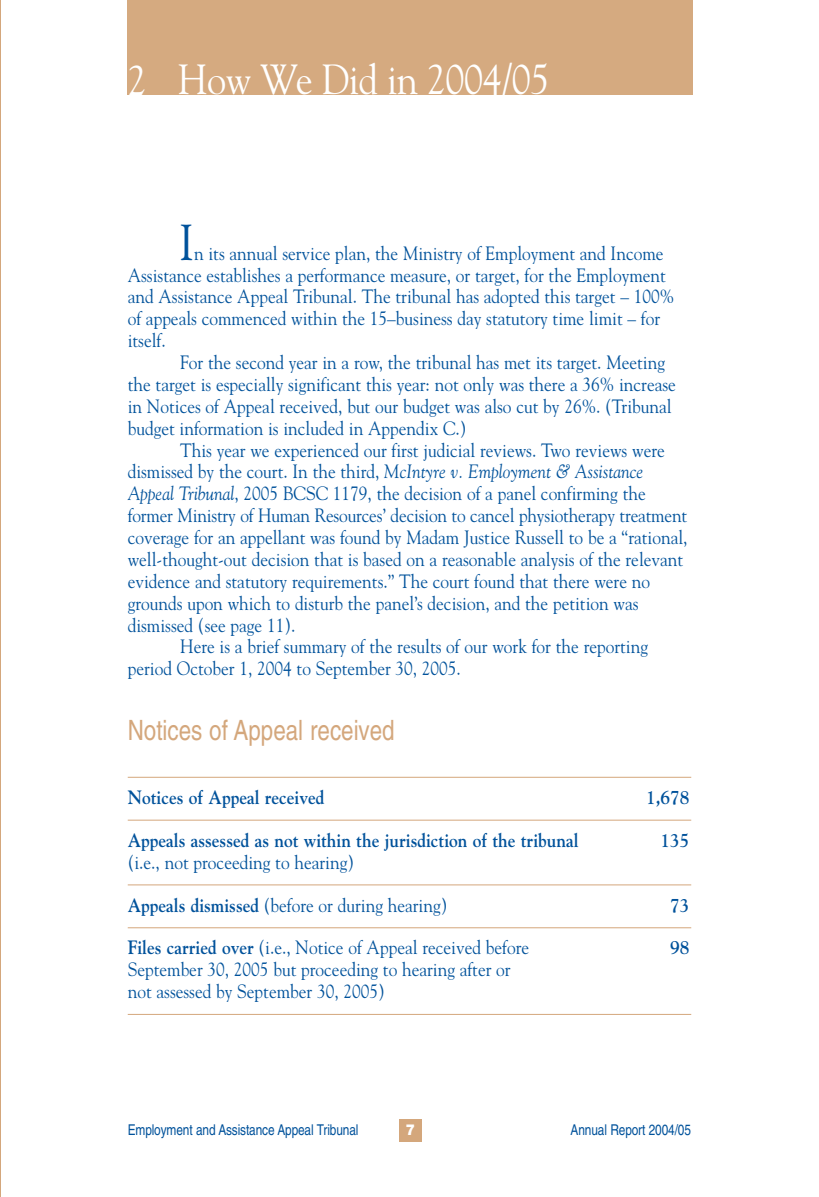
<style>
.page{position:relative;width:819px;height:1197px;background:#fff}
.page>*{position:absolute;margin:0;border:0;box-sizing:border-box;transform-origin:0 0}
.t1{font:50.23px "Goudy";color:#00529b;scale:.9 1}
.t2{font:42px "Goudy";letter-spacing:-.01em;color:#fff;scale:.91 1}
.t3{font:28px "Helvetica";color:#d4a77c;scale:.8 1}
.t4{font:19.25px/21.9px "Goudy";color:#00529b;scale:.9 1}
.t5{font:700 19.25px "Goudy";color:#00529b;scale:.9 1}
.t6{font:14.88px "Helvetica";letter-spacing:-.01em;color:#00529b;scale:.8 1}
.t7{font:900 14.88px "Helvetica";color:#fff;scale:.9 1}
.s1{font-style:italic}
.s2{font-weight:700}
</style>
<div class="page">
<hr style="left:128px;top:777px;width:563px;height:1px;background:#d4a77c">
<hr style="left:128px;top:820px;width:563px;height:1px;background:#d4a77c">
<hr style="left:128px;top:884px;width:563px;height:1px;background:#d4a77c">
<hr style="left:128px;top:927px;width:563px;height:1px;background:#d4a77c">
<hr style="left:128px;top:1014px;width:563px;height:1px;background:#d4a77c">
<div style="left:127px;top:0;width:566px;height:94px;background:#d5aa80"></div>
<div style="left:399px;top:1119px;width:23px;height:23px;background:#d4a77c"></div>
<h2 class="t2" style="left:128px;top:63px;width:465px">2 How We Did in 2004/05</h2>
<h1 class="t1" style="left:179px;top:222px;width:18px">I</h1>
<p class="t4" style="left:128px;top:244px;width:609px;text-indent:66px">n its annual service plan, the Ministry of Employment and Income Assistance establishes a performance measure, or target, for the Employment and Assistance Appeal Tribunal. The tribunal has adopted this target – 100% of appeals commenced within the 15–business day statutory time limit – for itself.</p>
<p class="t4" style="left:128px;top:353px;width:611px;text-indent:52px">For the second year in a row, the tribunal has met its target. Meeting the target is especially significant this year: not only was there a 36% increase in Notices of Appeal received, but our budget was also cut by 26%. (Tribunal budget information is included in Appendix C.)</p>
<p class="t4" style="left:180px;top:440px;width:540px">This year we experienced our first judicial reviews. Two reviews were</p>
<p class="t4" style="left:128px;top:462px;width:574px">dismissed by the court. In the third, <span class="s1">McIntyre v. Employment &amp; Assistance</span></p>
<p class="t4" style="left:128px;top:484px;width:577px"><span class="s1">Appeal Tribunal</span>, 2005 BCSC 1179, the decision of a panel confirming the</p>
<p class="t4" style="left:128px;top:506px;width:623px">former Ministry of Human Resources’ decision to cancel physiotherapy treatment</p>
<p class="t4" style="left:128px;top:528px;width:623px">coverage for an appellant was found by Madam Justice Russell to be a “rational,</p>
<p class="t4" style="left:128px;top:550px;width:619px">well-thought-out decision that is based on a reasonable analysis of the relevant</p>
<p class="t4" style="left:128px;top:572px;width:582px">evidence and statutory requirements.” The court found that there were no</p>
<p class="t4" style="left:128px;top:594px;width:569px">grounds upon which to disturb the panel’s decision, and the petition was</p>
<p class="t4" style="left:128px;top:615px;width:188px">dismissed (see page 11).</p>
<p class="t4" style="left:180px;top:637px;width:521px">Here is a brief summary of the results of our work for the reporting</p>
<p class="t4" style="left:128px;top:659px;width:372px">period October 1, 2004 to September 30, 2005.</p>
<h3 class="t3" style="left:128px;top:720px;width:335px">Notices of Appeal received</h3>
<p class="t5" style="left:128px;top:790px;width:220px">Notices of Appeal received</p>
<p class="t5" style="left:646px;top:790px;width:50px">1,678</p>
<p class="t5" style="left:128px;top:833px;width:502px">Appeals assessed as not within the jurisdiction of the tribunal</p>
<p class="t5" style="left:661px;top:833px;width:34px">135</p>
<p class="t4" style="left:128px;top:853px;width:253px">(i.e., not proceeding to hearing)</p>
<p class="t4" style="left:128px;top:895px;width:357px"><span class="s2">Appeals dismissed</span> (before or during hearing)</p>
<p class="t5" style="left:670px;top:897px;width:23px">73</p>
<p class="t4" style="left:128px;top:938px;width:447px"><span class="s2">Files carried over</span> (i.e., Notice of Appeal received before</p>
<p class="t5" style="left:670px;top:940px;width:23px">98</p>
<p class="t4" style="left:128px;top:960px;width:427px">September 30, 2005 but proceeding to hearing after or not assessed by September 30, 2005)</p>
<p class="t6" style="left:128px;top:1124px;width:290px">Employment and Assistance Appeal Tribunal</p>
<p class="t6" style="left:571px;top:1124px;width:152px">Annual Report 2004/05</p>
<p class="t7" style="left:406px;top:1124px;width:11px">7</p>
</div>
